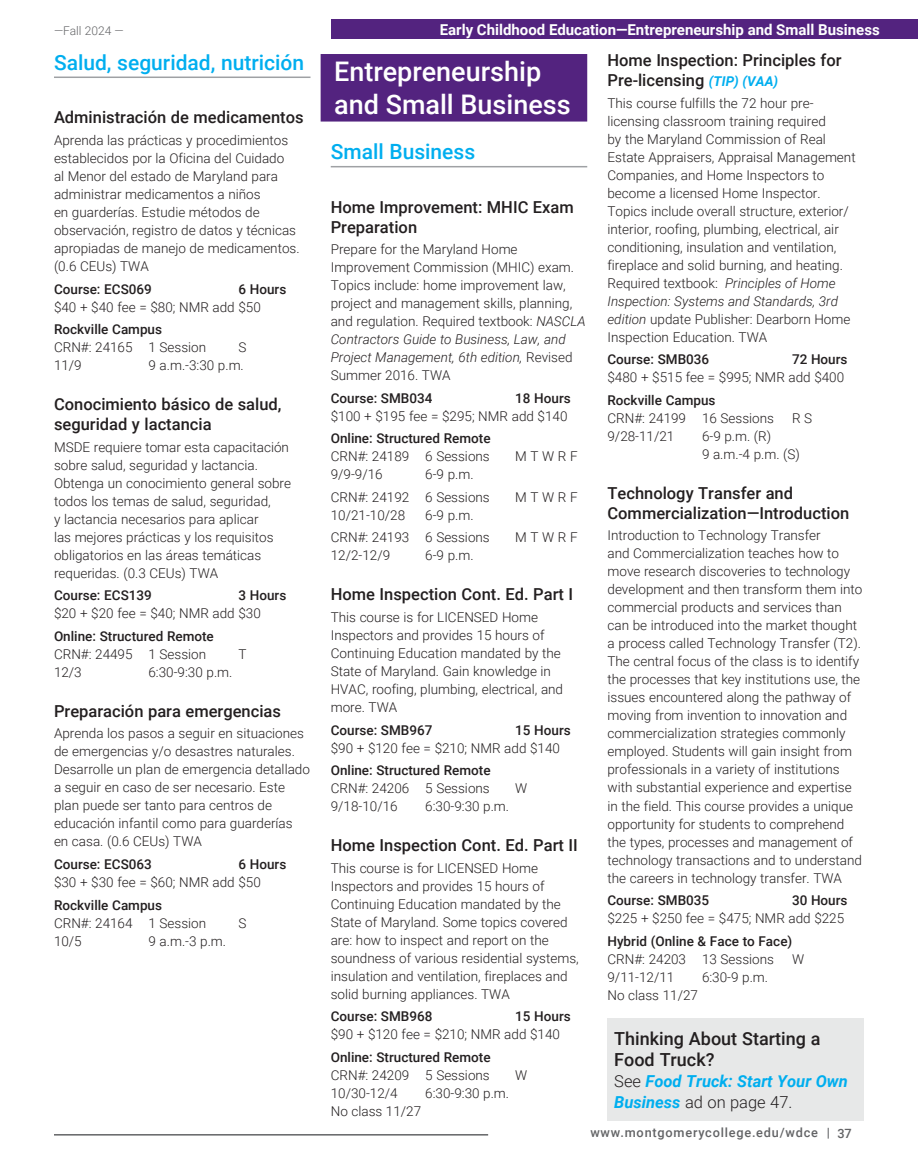
<style>
.page{position:relative;width:918px;height:1175px;background:#fff}
.page>*{position:absolute;margin:0;border:0;box-sizing:border-box;transform-origin:0 0}
.t1{font:500 27px/33px "Roboto";color:#fff}
.t2{font:500 21px "Roboto";color:#00aeef}
.t3{font:500 18px/21px "Roboto";color:#231f20}
.t4{font:500 16.5px/19.8px "Roboto";color:#231f20}
.t5{font:italic 700 16.5px/21px "Roboto";color:#00aeef}
.t6{font:700 15px "Roboto";color:#fff}
.t7{font:300 13.5px/18px "Roboto";color:#231f20}
.t8{font:500 13.5px "Roboto";color:#231f20}
.t9{font:500 12.75px "Roboto";letter-spacing:.06em;color:#636466}
.t10{font:300 12px "Roboto";color:#636466}
.s1{font-weight:700;font-style:italic;font-size:13.5px;color:#00aeef}
.s2{font-style:italic}
.s3{font-weight:300;font-style:normal;color:#231f20}
</style>
<div class="page">
<div style="left:331px;top:19px;width:587px;height:20px;background:#53237f"></div>
<hr style="left:54px;top:1134px;width:434px;height:1px;background:#636466">
<div style="left:321px;top:54px;width:266px;height:68px;background:#53237f"></div>
<hr style="left:54px;top:76px;width:256px;height:2px;background:#9fa1a4">
<hr style="left:331px;top:166px;width:256px;height:1px;background:#9fa1a4">
<div style="left:608px;top:1018px;width:256px;height:102px;background:#e7e8e8"></div>
<p class="t10" style="left:54px;top:22px;width:71px">—Fall 2024 —</p>
<p class="t6" style="left:440px;top:19px;width:442px">Early Childhood Education—Entrepreneurship and Small Business</p>
<h2 class="t2" style="left:54px;top:48px;width:252px">Salud, seguridad, nutrición</h2>
<p class="t4" style="left:54px;top:107px;width:251px">Administración de medicamentos</p>
<p class="t7" style="left:54px;top:131px;width:247px">Aprenda las prácticas y procedimientos establecidos por la Oficina del Cuidado<br>al Menor del estado de Maryland para administrar medicamentos a niños<br>en guarderías. Estudie métodos de observación, registro de datos y técnicas apropiadas de manejo de medicamentos. (0.6 CEUs) TWA</p>
<p class="t8" style="left:54px;top:279px;width:99px">Course: ECS069</p>
<p class="t8" style="left:239px;top:279px;width:49px">6 Hours</p>
<p class="t7" style="left:54px;top:297px;width:208px">$40 + $40 fee = $80; NMR add $50</p>
<p class="t8" style="left:54px;top:320px;width:110px">Rockville Campus</p>
<p class="t7" style="left:54px;top:338px;width:154px">CRN#: 24165 1 Session</p>
<p class="t7" style="left:239px;top:338px;width:9px">S</p>
<p class="t7" style="left:54px;top:356px;width:29px">11/9</p>
<p class="t7" style="left:148px;top:356px;width:97px">9 a.m.-3:30 p.m.</p>
<p class="t4" style="left:54px;top:394px;width:229px">Conocimiento básico de salud, seguridad y lactancia</p>
<p class="t7" style="left:54px;top:437px;width:239px">MSDE requiere tomar esta capacitación sobre salud, seguridad y lactancia.<br>Obtenga un conocimiento general sobre todos los temas de salud, seguridad,<br>y lactancia necesarios para aplicar<br>las mejores prácticas y los requisitos obligatorios en las áreas temáticas requeridas. (0.3 CEUs) TWA</p>
<p class="t8" style="left:54px;top:586px;width:99px">Course: ECS139</p>
<p class="t8" style="left:239px;top:586px;width:49px">3 Hours</p>
<p class="t7" style="left:54px;top:604px;width:208px">$20 + $20 fee = $40; NMR add $30</p>
<p class="t8" style="left:54px;top:626px;width:161px">Online: Structured Remote</p>
<p class="t7" style="left:54px;top:644px;width:154px">CRN#: 24495 1 Session</p>
<p class="t7" style="left:239px;top:644px;width:10px">T</p>
<p class="t7" style="left:54px;top:662px;width:29px">12/3</p>
<p class="t7" style="left:148px;top:662px;width:85px">6:30-9:30 p.m.</p>
<p class="t4" style="left:54px;top:700px;width:229px">Preparación para emergencias</p>
<p class="t7" style="left:54px;top:724px;width:258px">Aprenda los pasos a seguir en situaciones de emergencias y/o desastres naturales.<br>Desarrolle un plan de emergencia detallado a seguir en caso de ser necesario. Este plan puede ser tanto para centros de educación infantil como para guarderías en casa. (0.6 CEUs) TWA</p>
<p class="t8" style="left:54px;top:854px;width:99px">Course: ECS063</p>
<p class="t8" style="left:239px;top:854px;width:49px">6 Hours</p>
<p class="t7" style="left:54px;top:872px;width:208px">$30 + $30 fee = $60; NMR add $50</p>
<p class="t8" style="left:54px;top:895px;width:110px">Rockville Campus</p>
<p class="t7" style="left:54px;top:913px;width:154px">CRN#: 24164 1 Session</p>
<p class="t7" style="left:239px;top:913px;width:9px">S</p>
<p class="t7" style="left:54px;top:931px;width:29px">10/5</p>
<p class="t7" style="left:148px;top:931px;width:79px">9 a.m.-3 p.m.</p>
<p class="t4" style="left:608px;top:50px;width:236px">Home Inspection: Principles for<br>Pre-licensing <span class="s1">(TIP) (VAA)</span></p>
<p class="t7" style="left:607px;top:93px;width:250px">This course fulfills the 72 hour pre&shy;licensing classroom training required<br>by the Maryland Commission of Real Estate Appraisers, Appraisal Management Companies, and Home Inspectors to become a licensed Home Inspector.<br>Topics include overall structure, exterior/ interior, roofing, plumbing, electrical, air conditioning, insulation and ventilation, fireplace and solid burning, and heating.<br>Required textbook: <span class="s2">Principles of Home Inspection: Systems and Standards, 3rd edition</span> update Publisher: Dearborn Home Inspection Education. TWA</p>
<p class="t8" style="left:608px;top:350px;width:103px">Course: SMB036</p>
<p class="t8" style="left:792px;top:350px;width:57px">72 Hours</p>
<p class="t7" style="left:608px;top:368px;width:238px">$480 + $515 fee = $995; NMR add $400</p>
<p class="t8" style="left:608px;top:391px;width:110px">Rockville Campus</p>
<p class="t7" style="left:608px;top:409px;width:168px">CRN#: 24199 16 Sessions</p>
<p class="t7" style="left:792px;top:409px;width:22px">R S</p>
<p class="t7" style="left:608px;top:427px;width:68px">9/28-11/21</p>
<p class="t7" style="left:702px;top:427px;width:99px">6-9 p.m. (R)<br>9 a.m.-4 p.m. (S)</p>
<p class="t4" style="left:608px;top:483px;width:243px">Technology Transfer and<br>Commercialization—Introduction</p>
<p class="t7" style="left:608px;top:526px;width:256px">Introduction to Technology Transfer<br>and Commercialization teaches how to move research discoveries to technology development and then transform them into commercial products and services than can be introduced into the market thought a process called Technology Transfer (T2).<br>The central focus of the class is to identify the processes that key institutions use, the issues encountered along the pathway of moving from invention to innovation and commercialization strategies commonly employed. Students will gain insight from professionals in a variety of institutions with substantial experience and expertise in the field. This course provides a unique opportunity for students to comprehend the types, processes and management of technology transactions and to understand the careers in technology transfer. TWA</p>
<p class="t8" style="left:608px;top:891px;width:103px">Course: SMB035</p>
<p class="t8" style="left:792px;top:891px;width:57px">30 Hours</p>
<p class="t7" style="left:608px;top:909px;width:238px">$225 + $250 fee = $475; NMR add $225</p>
<p class="t8" style="left:608px;top:931px;width:186px">Hybrid (Online &amp; Face to Face)</p>
<p class="t7" style="left:608px;top:949px;width:168px">CRN#: 24203 13 Sessions</p>
<p class="t7" style="left:792px;top:949px;width:14px">W</p>
<p class="t7" style="left:608px;top:967px;width:68px">9/11-12/11</p>
<p class="t7" style="left:702px;top:967px;width:68px">6:30-9 p.m.</p>
<p class="t7" style="left:608px;top:985px;width:92px">No class 11/27</p>
<h3 class="t3" style="left:614px;top:1027px;width:208px">Thinking About Starting a<br>Food Truck?</h3>
<p class="t5" style="left:614px;top:1070px;width:235px"><span class="s3">See</span> Food Truck: Start Your Own<br>Business <span class="s3">ad on page 47.</span></p>
<h1 class="t1" style="left:334px;top:54px;width:238px">Entrepreneurship and Small Business</h1>
<h2 class="t2" style="left:331px;top:137px;width:146px">Small Business</h2>
<p class="t4" style="left:331px;top:196px;width:245px">Home Improvement: MHIC Exam<br>Preparation</p>
<p class="t7" style="left:331px;top:240px;width:256px">Prepare for the Maryland Home Improvement Commission (MHIC) exam.<br>Topics include: home improvement law, project and management skills, planning, and regulation. Required textbook: <span class="s2">NASCLA Contractors Guide to Business, Law, and Project Management, 6th edition,</span> Revised Summer 2016. TWA</p>
<p class="t8" style="left:331px;top:388px;width:103px">Course: SMB034</p>
<p class="t8" style="left:515px;top:388px;width:57px">18 Hours</p>
<p class="t7" style="left:331px;top:406px;width:238px">$100 + $195 fee = $295; NMR add $140</p>
<p class="t8" style="left:331px;top:429px;width:161px">Online: Structured Remote</p>
<p class="t7" style="left:331px;top:447px;width:161px">CRN#: 24189 6 Sessions</p>
<p class="t7" style="left:515px;top:447px;width:64px">M T W R F</p>
<p class="t7" style="left:331px;top:465px;width:53px">9/9-9/16</p>
<p class="t7" style="left:331px;top:463px;width:161px;line-height:22.5px;text-indent:94px">6-9 p.m.<br>CRN#: 24192 6 Sessions</p>
<p class="t7" style="left:515px;top:487px;width:64px">M T W R F</p>
<p class="t7" style="left:331px;top:503px;width:161px;line-height:22.5px;text-indent:94px">6-9 p.m.<br>CRN#: 24193 6 Sessions</p>
<p class="t7" style="left:331px;top:505px;width:76px">10/21-10/28</p>
<p class="t7" style="left:515px;top:528px;width:64px">M T W R F</p>
<p class="t7" style="left:331px;top:546px;width:61px">12/2-12/9</p>
<p class="t7" style="left:425px;top:546px;width:50px">6-9 p.m.</p>
<p class="t4" style="left:331px;top:584px;width:244px">Home Inspection Cont. Ed. Part I</p>
<p class="t7" style="left:331px;top:607px;width:234px">This course is for LICENSED Home<br>Inspectors and provides 15 hours of<br>Continuing Education mandated by the<br>State of Maryland. Gain knowledge in<br>HVAC, roofing, plumbing, electrical, and more. TWA</p>
<p class="t8" style="left:331px;top:720px;width:103px">Course: SMB967</p>
<p class="t8" style="left:515px;top:720px;width:57px">15 Hours</p>
<p class="t7" style="left:331px;top:738px;width:231px">$90 + $120 fee = $210; NMR add $140</p>
<p class="t8" style="left:331px;top:761px;width:161px">Online: Structured Remote</p>
<p class="t7" style="left:331px;top:779px;width:161px">CRN#: 24206 5 Sessions</p>
<p class="t7" style="left:515px;top:779px;width:14px">W</p>
<p class="t7" style="left:331px;top:797px;width:68px">9/18-10/16</p>
<p class="t7" style="left:425px;top:797px;width:85px">6:30-9:30 p.m.</p>
<p class="t4" style="left:331px;top:835px;width:249px">Home Inspection Cont. Ed. Part II</p>
<p class="t7" style="left:331px;top:858px;width:250px">This course is for LICENSED Home Inspectors and provides 15 hours of Continuing Education mandated by the State of Maryland. Some topics covered are: how to inspect and report on the soundness of various residential systems, insulation and ventilation, fireplaces and solid burning appliances. TWA</p>
<p class="t8" style="left:331px;top:1007px;width:103px">Course: SMB968</p>
<p class="t8" style="left:515px;top:1007px;width:57px">15 Hours</p>
<p class="t7" style="left:331px;top:1025px;width:231px">$90 + $120 fee = $210; NMR add $140</p>
<p class="t8" style="left:331px;top:1047px;width:161px">Online: Structured Remote</p>
<p class="t7" style="left:331px;top:1065px;width:161px">CRN#: 24209 5 Sessions</p>
<p class="t7" style="left:515px;top:1065px;width:14px">W</p>
<p class="t7" style="left:331px;top:1083px;width:68px">10/30-12/4</p>
<p class="t7" style="left:425px;top:1083px;width:85px">6:30-9:30 p.m.</p>
<p class="t7" style="left:331px;top:1101px;width:92px">No class 11/27</p>
<p class="t9" style="left:590px;top:1123px;width:263px">www.montgomerycollege.edu/wdce | 37</p>
</div>
